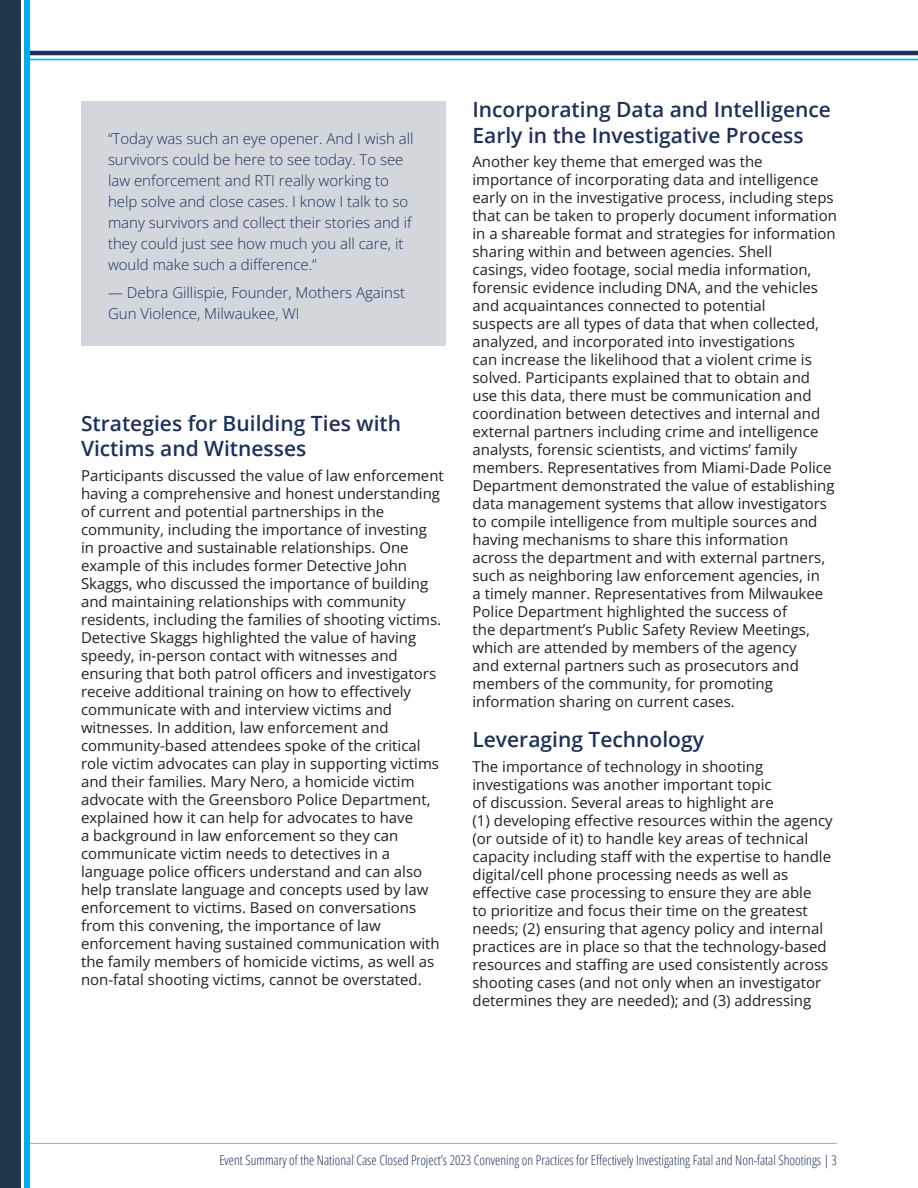
<style>
.page{position:relative;width:918px;height:1188px;background:#fff}
.page>*{position:absolute;margin:0;border:0;box-sizing:border-box;transform-origin:0 0}
.t1{font:600 21px/25.2px "Open Sans";color:#1d315f}
.t2{font:15px/18px "Open Sans";color:#231f20}
.t3{font:300 15px/21px "Open Sans";color:#1d315f}
.t4{font:300 condensed 13.5px "Open Sans";color:#1d315f}
</style>
<div class="page">
<hr style="left:27px;top:1143px;width:810px;height:1px;background:#a7a8aa">
<div style="left:0;top:0;width:21px;height:1188px;background:#1d384d"></div>
<hr style="left:29px;top:59px;width:889px;height:1px;background:#00aef0">
<hr style="left:29px;top:51px;width:889px;height:4px;background:#1d315f">
<div style="left:25px;top:0;width:5px;height:1188px;background:#00aef0"></div>
<div style="left:81px;top:101px;width:365px;height:245px;background:#d2d7db"></div>
<p class="t3" style="left:108px;top:128px;width:307px">“Today was such an eye opener. And I wish all survivors could be here to see today. To see law enforcement and RTI really working to help solve and close cases. I know I talk to so many survivors and collect their stories and if they could just see how much you all care, it would make such a difference.”</p>
<p class="t3" style="left:108px;top:282px;width:299px">— Debra Gillispie, Founder, Mothers Against<br>Gun Violence, Milwaukee, WI</p>
<h2 class="t1" style="left:81px;top:410px;width:322px">Strategies for Building Ties with<br>Victims and Witnesses</h2>
<p class="t2" style="left:81px;top:466px;width:364px">Participants discussed the value of law enforcement having a comprehensive and honest understanding of current and potential partnerships in the community, including the importance of investing<br>in proactive and sustainable relationships. One example of this includes former Detective John Skaggs, who discussed the importance of building and maintaining relationships with community residents, including the families of shooting victims.<br>Detective Skaggs highlighted the value of having speedy, in-person contact with witnesses and ensuring that both patrol officers and investigators receive additional training on how to effectively communicate with and interview victims and witnesses. In addition, law enforcement and community-based attendees spoke of the critical role victim advocates can play in supporting victims and their families. Mary Nero, a homicide victim advocate with the Greensboro Police Department, explained how it can help for advocates to have<br>a background in law enforcement so they can communicate victim needs to detectives in a language police officers understand and can also help translate language and concepts used by law enforcement to victims. Based on conversations from this convening, the importance of law enforcement having sustained communication with the family members of homicide victims, as well as non-fatal shooting victims, cannot be overstated.</p>
<h2 class="t1" style="left:472px;top:97px;width:360px">Incorporating Data and Intelligence<br>Early in the Investigative Process</h2>
<p class="t2" style="left:472px;top:152px;width:366px">Another key theme that emerged was the importance of incorporating data and intelligence early on in the investigative process, including steps that can be taken to properly document information in a shareable format and strategies for information sharing within and between agencies. Shell<br>casings, video footage, social media information, forensic evidence including DNA, and the vehicles and acquaintances connected to potential<br>suspects are all types of data that when collected, analyzed, and incorporated into investigations<br>can increase the likelihood that a violent crime is solved. Participants explained that to obtain and use this data, there must be communication and coordination between detectives and internal and external partners including crime and intelligence analysts, forensic scientists, and victims’ family members. Representatives from Miami-Dade Police Department demonstrated the value of establishing data management systems that allow investigators to compile intelligence from multiple sources and having mechanisms to share this information<br>across the department and with external partners, such as neighboring law enforcement agencies, in<br>a timely manner. Representatives from Milwaukee Police Department highlighted the success of<br>the department’s Public Safety Review Meetings, which are attended by members of the agency<br>and external partners such as prosecutors and members of the community, for promoting information sharing on current cases.</p>
<h2 class="t1" style="left:472px;top:727px;width:233px">Leveraging Technology</h2>
<p class="t2" style="left:472px;top:757px;width:362px">The importance of technology in shooting investigations was another important topic<br>of discussion. Several areas to highlight are<br>(1) developing effective resources within the agency (or outside of it) to handle key areas of technical capacity including staff with the expertise to handle digital/cell phone processing needs as well as effective case processing to ensure they are able<br>to prioritize and focus their time on the greatest needs; (2) ensuring that agency policy and internal practices are in place so that the technology-based resources and staffing are used consistently across shooting cases (and not only when an investigator determines they are needed); and (3) addressing</p>
<p class="t4" style="left:219px;top:1151px;width:619px">Event Summary of the National Case Closed Project’s 2023 Convening on Practices for Effectively Investigating Fatal and Non-fatal Shootings | 3</p>
</div>
